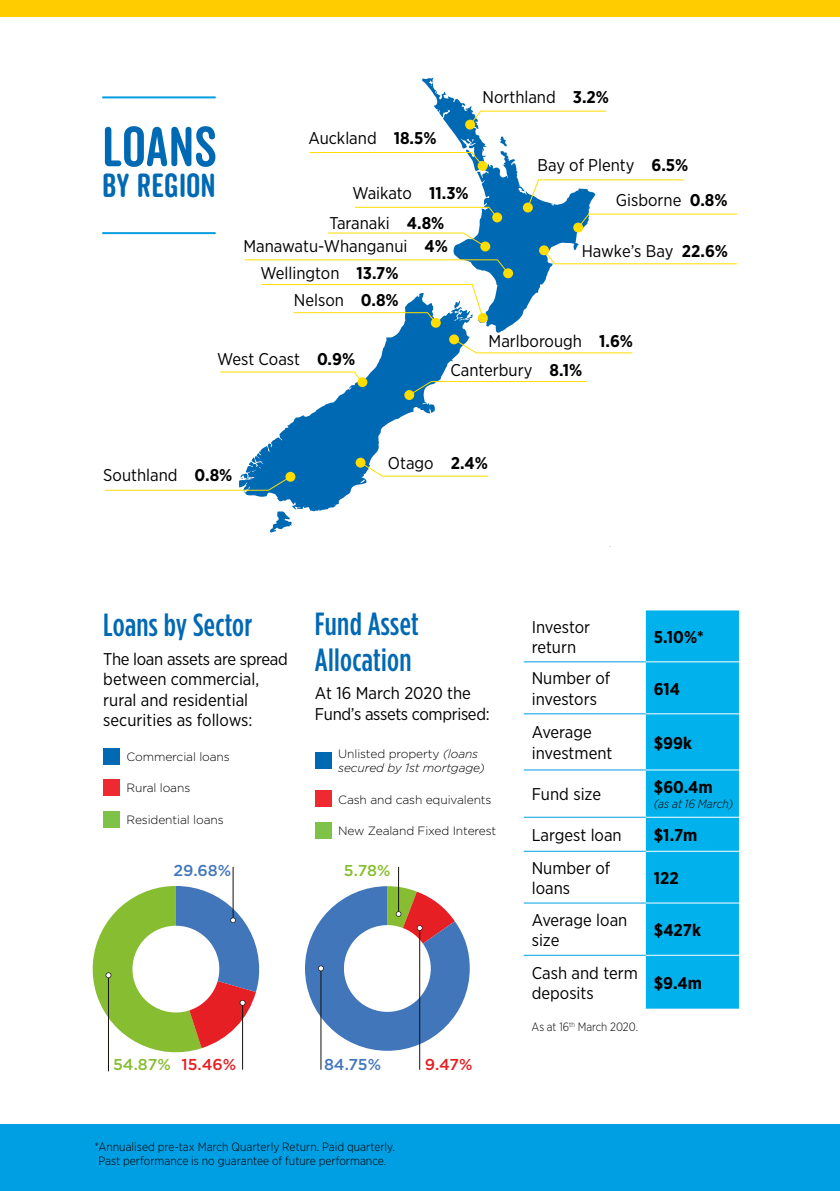
<style>
.page{position:relative;width:840px;height:1191px;background:#fff}
.page>*{position:absolute;margin:0;border:0;box-sizing:border-box;transform-origin:0 0}
.t1{font:54.6px "Veneer Clean Round";color:#0069b4}
.t2{font:32.4px "Veneer Clean Round";letter-spacing:.01em;color:#0069b4}
.t3{font:500 32px/36px "Gotham Condensed";letter-spacing:.01em;color:#0069b4}
.t4{font:17px/20.4px "Gotham Narrow";color:#000}
.t5{font:17px/20.4px "Gotham Narrow";letter-spacing:-.02em;color:#000}
.t6{font:700 17px "Gotham Narrow";color:#000}
.t7{font:500 15.8px "Gotham";color:#4276bb}
.t8{font:500 15.8px "Gotham";color:#86bd31}
.t9{font:500 15.8px "Gotham";color:#e51f23}
.t10{font:300 12px/14px "Gotham Narrow";color:#000;text-align:center}
.t11{font:300 12px "Gotham";letter-spacing:-.01em;color:#000}
.t12{font:italic 300 12px/14.2px "Gotham";letter-spacing:-.01em;color:#000}
.t13{font:300 12px "Gotham Narrow";color:#000;scale:.96 1}
.t14{font:italic 300 12px "Gotham Narrow";color:#000}
.s1{font-weight:700}
.s2{font-style:normal}
</style>
<div class="page">
<div style="left:0;top:1124px;width:839px;height:67px;background:#009fe3"></div>
<div style="left:0;top:0;width:839px;height:17px;background:#fc0"></div>
<hr style="left:242px;top:1002px;width:1px;height:67px;background:#13110c">
<hr style="left:233px;top:867px;width:1px;height:53px;background:#13110c">
<hr style="left:108px;top:975px;width:1px;height:96px;background:#13110c">
<svg style="left:93px;top:886px;width:166px;height:176px"></svg>
<hr style="left:320px;top:968px;width:1px;height:101px;background:#13110c">
<hr style="left:398px;top:867px;width:1px;height:47px;background:#13110c">
<hr style="left:419px;top:928px;width:1px;height:141px;background:#13110c">
<svg style="left:305px;top:886px;width:164px;height:164px"></svg>
<div style="left:103px;top:748px;width:17px;height:16px;background:#0069b4"></div>
<div style="left:103px;top:779px;width:17px;height:17px;background:#ee2930"></div>
<div style="left:103px;top:811px;width:17px;height:16px;background:#7ec248"></div>
<svg style="left:244px;top:327px;width:226px;height:184px"></svg>
<svg style="left:422px;top:78px;width:161px;height:255px"></svg>
<svg style="left:270px;top:511px;width:22px;height:22px"></svg>
<svg style="left:499px;top:136px;width:7px;height:11px"></svg>
<svg style="left:251px;top:457px;width:5px;height:6px"></svg>
<div style="left:477px;top:161px;width:10px;height:10px;background:#fd0;border-radius:50%"></div>
<svg style="left:309px;top:151px;width:174px;height:16px"></svg>
<svg style="left:492px;top:212px;width:10px;height:10px"></svg>
<svg style="left:355px;top:206px;width:145px;height:16px"></svg>
<div style="left:357px;top:377px;width:10px;height:10px;background:#fd0;border-radius:50%"></div>
<svg style="left:220px;top:371px;width:146px;height:16px"></svg>
<div style="left:477px;top:313px;width:10px;height:10px;background:#fd0;border-radius:50%"></div>
<svg style="left:261px;top:283px;width:223px;height:44px"></svg>
<svg style="left:522px;top:202px;width:10px;height:10px"></svg>
<svg style="left:465px;top:120px;width:10px;height:10px"></svg>
<svg style="left:468px;top:110px;width:139px;height:16px"></svg>
<svg style="left:538px;top:245px;width:10px;height:10px"></svg>
<svg style="left:542px;top:249px;width:195px;height:16px"></svg>
<svg style="left:404px;top:390px;width:10px;height:10px"></svg>
<svg style="left:407px;top:380px;width:180px;height:16px"></svg>
<div style="left:285px;top:472px;width:10px;height:10px;background:#fd0;border-radius:50%"></div>
<svg style="left:104px;top:473px;width:188px;height:19px"></svg>
<div style="left:480px;top:241px;width:10px;height:10px;background:#fd0;border-radius:50%"></div>
<svg style="left:328px;top:232px;width:158px;height:16px"></svg>
<div style="left:355px;top:458px;width:10px;height:9px;background:#fd0;border-radius:50%"></div>
<svg style="left:359px;top:461px;width:130px;height:16px"></svg>
<svg style="left:449px;top:334px;width:10px;height:10px"></svg>
<svg style="left:452px;top:338px;width:181px;height:16px"></svg>
<svg style="left:523px;top:662px;width:122px;height:293px"></svg>
<div style="left:645px;top:610px;width:93px;height:398px;background:#00b1eb"></div>
<hr style="left:523px;top:661px;width:122px;height:1px;background:#009fe3">
<hr style="left:523px;top:713px;width:122px;height:1px;background:#009fe3">
<hr style="left:523px;top:769px;width:122px;height:1px;background:#009fe3">
<hr style="left:523px;top:817px;width:122px;height:1px;background:#009fe3">
<hr style="left:523px;top:851px;width:122px;height:1px;background:#009fe3">
<hr style="left:523px;top:902px;width:122px;height:1px;background:#009fe3">
<hr style="left:523px;top:955px;width:122px;height:1px;background:#009fe3">
<hr style="left:645px;top:661px;width:93px;height:1px;background:#fff">
<hr style="left:645px;top:713px;width:93px;height:1px;background:#fff">
<hr style="left:645px;top:769px;width:93px;height:1px;background:#fff">
<hr style="left:645px;top:817px;width:93px;height:1px;background:#fff">
<hr style="left:645px;top:851px;width:93px;height:1px;background:#fff">
<hr style="left:645px;top:902px;width:93px;height:1px;background:#fff">
<hr style="left:645px;top:955px;width:93px;height:1px;background:#fff">
<hr style="left:102px;top:232px;width:113px;height:2px;background:#009ee0">
<hr style="left:102px;top:96px;width:113px;height:2px;background:#009ee0">
<div style="left:315px;top:752px;width:16px;height:16px;background:#0069b4"></div>
<div style="left:315px;top:790px;width:16px;height:17px;background:#ee2930"></div>
<div style="left:315px;top:822px;width:16px;height:17px;background:#7ec248"></div>
<div style="left:503px;top:268px;width:10px;height:10px;background:#fd0;border-radius:50%"></div>
<svg style="left:244px;top:259px;width:265px;height:16px"></svg>
<div style="left:573px;top:223px;width:10px;height:9px;background:#fd0;border-radius:50%"></div>
<svg style="left:526px;top:179px;width:211px;height:50px"></svg>
<h1 class="t1" style="left:102px;top:114px;width:116px">LOANS</h1>
<h2 class="t2" style="left:102px;top:166px;width:115px">BY REGION</h2>
<p class="t4" style="left:308px;top:128px;width:130px">Auckland <span class="s1">18.5%</span></p>
<p class="t4" style="left:352px;top:183px;width:118px">Waikato <span class="s1">11.3%</span></p>
<p class="t4" style="left:329px;top:212px;width:116px">Taranaki <span class="s1">4.8%</span></p>
<p class="t4" style="left:243px;top:235px;width:206px">Manawatu-Whanganui <span class="s1">4%</span></p>
<p class="t4" style="left:260px;top:263px;width:140px">Wellington <span class="s1">13.7%</span></p>
<p class="t4" style="left:294px;top:289px;width:106px">Nelson <span class="s1">0.8%</span></p>
<p class="t4" style="left:482px;top:86px;width:128px">Northland <span class="s1">3.2%</span></p>
<p class="t4" style="left:537px;top:154px;width:152px">Bay of Plenty <span class="s1">6.5%</span></p>
<p class="t4" style="left:615px;top:190px;width:113px">Gisborne <span class="s1">0.8%</span></p>
<p class="t4" style="left:581px;top:240px;width:148px">Hawke’s Bay <span class="s1">22.6%</span></p>
<p class="t4" style="left:488px;top:330px;width:146px">Marlborough <span class="s1">1.6%</span></p>
<p class="t4" style="left:217px;top:349px;width:139px">West Coast <span class="s1">0.9%</span></p>
<p class="t4" style="left:103px;top:464px;width:131px">Southland <span class="s1">0.8%</span></p>
<p class="t4" style="left:450px;top:360px;width:133px">Canterbury <span class="s1">8.1%</span></p>
<p class="t4" style="left:388px;top:453px;width:101px">Otago <span class="s1">2.4%</span></p>
<h3 class="t3" style="left:103px;top:607px;width:150px">Loans by Sector</h3>
<p class="t4" style="left:103px;top:648px;width:186px">The loan assets are spread between commercial, rural and residential securities as follows:</p>
<p class="t11" style="left:126px;top:750px;width:105px">Commercial loans</p>
<p class="t11" style="left:126px;top:781px;width:65px">Rural loans</p>
<p class="t11" style="left:126px;top:813px;width:99px">Residential loans</p>
<p class="t7" style="left:173px;top:862px;width:59px">29.68%</p>
<h3 class="t3" style="left:315px;top:605px;width:105px">Fund Asset<br>Allocation</h3>
<p class="t5" style="left:315px;top:682px;width:176px">At 16 March 2020 the<br>Fund’s assets comprised:</p>
<p class="t12" style="left:338px;top:746px;width:148px"><span class="s2">Unlisted property</span> (loans secured by 1st mortgage)</p>
<p class="t11" style="left:338px;top:793px;width:155px">Cash and cash equivalents</p>
<p class="t11" style="left:338px;top:824px;width:159px">New Zealand Fixed Interest</p>
<p class="t8" style="left:344px;top:861px;width:48px">5.78%</p>
<p class="t8" style="left:113px;top:1055px;width:59px">54.87%</p>
<p class="t9" style="left:181px;top:1055px;width:56px">15.46%</p>
<p class="t7" style="left:324px;top:1055px;width:58px">84.75%</p>
<p class="t10" style="left:95px;top:1139px;width:302px">*Annualised pre-tax March Quarterly Return. Paid quarterly.<br>Past performance is no guarantee of future performance.</p>
<p class="t9" style="left:424px;top:1055px;width:49px">9.47%</p>
<p class="t4" style="left:531px;top:616px;width:60px">Investor return</p>
<p class="t6" style="left:653px;top:626px;width:52px">5.10%*</p>
<p class="t4" style="left:531px;top:668px;width:80px">Number of investors</p>
<p class="t6" style="left:653px;top:677px;width:28px">614</p>
<p class="t4" style="left:531px;top:722px;width:82px">Average investment</p>
<p class="t6" style="left:653px;top:732px;width:40px">$99k</p>
<p class="t4" style="left:531px;top:784px;width:71px">Fund size</p>
<p class="t6" style="left:653px;top:776px;width:60px">$60.4m</p>
<p class="t14" style="left:653px;top:796px;width:81px">(as at 16 March)</p>
<p class="t4" style="left:531px;top:824px;width:91px">Largest loan</p>
<p class="t6" style="left:653px;top:824px;width:45px">$1.7m</p>
<p class="t4" style="left:531px;top:857px;width:80px">Number of loans</p>
<p class="t6" style="left:653px;top:867px;width:26px">122</p>
<p class="t4" style="left:531px;top:909px;width:97px">Average loan size</p>
<p class="t6" style="left:653px;top:919px;width:48px">$427k</p>
<p class="t4" style="left:531px;top:962px;width:108px">Cash and term deposits</p>
<p class="t6" style="left:653px;top:972px;width:50px">$9.4m</p>
<p class="t13" style="left:531px;top:1019px;width:112px">As at 16<sup>th</sup> March 2020.</p>
</div>
